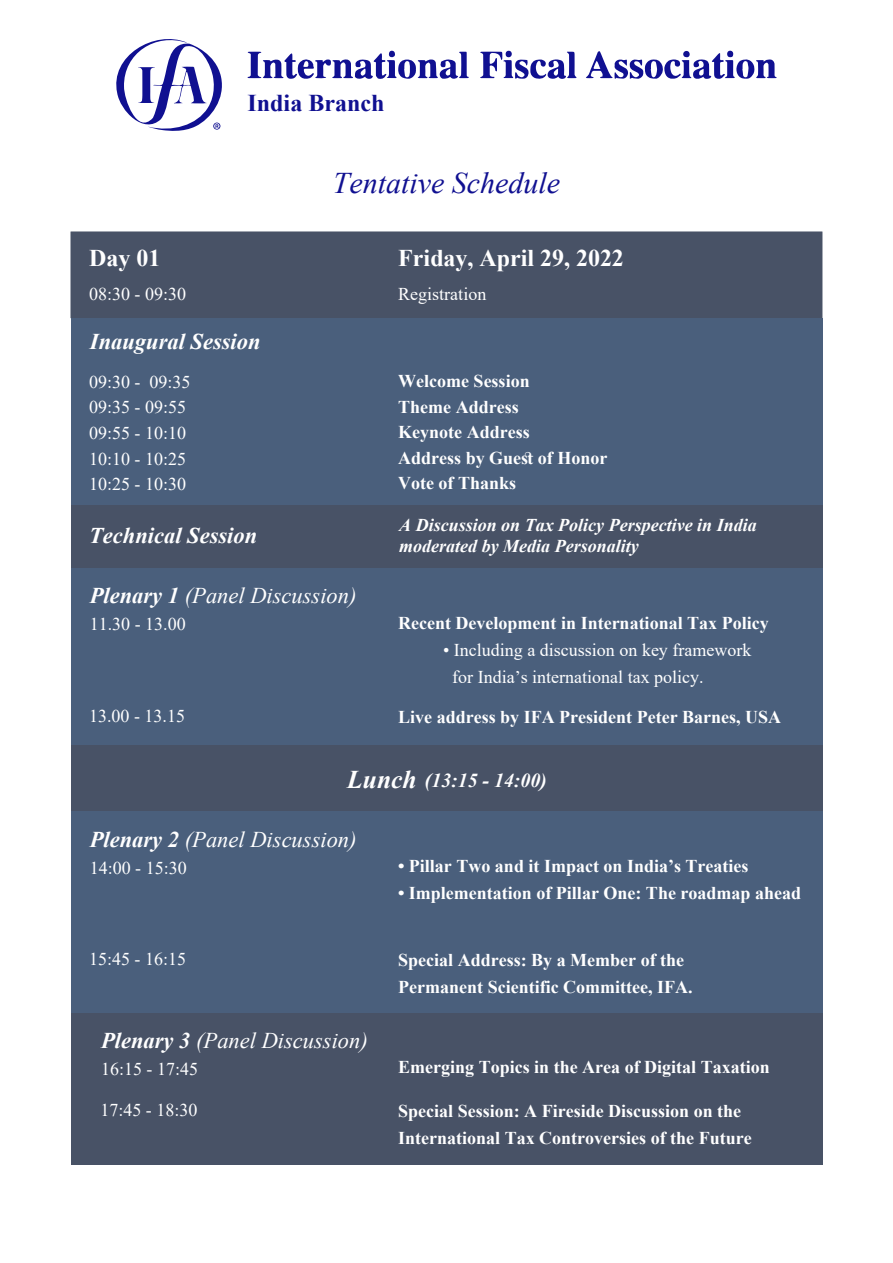
<style>
.page{position:relative;width:893px;height:1263px;background:#fff}
.page>*{position:absolute;margin:0;border:0;box-sizing:border-box;transform-origin:0 0}
.t1{font:italic 30px "Times New Roman";color:#101091}
.t2{font:700 24.15px "Times New Roman";color:#101091}
.t3{font:700 24px "Times New Roman";color:#fff}
.t4{font:italic 22.5px "Times New Roman";color:#fff}
.t5{font:italic 700 22.5px "Times New Roman";color:#fff}
.t6{font:italic 700 19.8px "Times New Roman";color:#fff}
.t7{font:700 18px/25.5px "Times New Roman";color:#fff}
.t8{font:18px/25.5px "Times New Roman";color:#fff}
.t9{font:italic 700 18px/21.6px "Times New Roman";color:#fff}
.s1{font-weight:700}
.s2{font-size:25.5px}
</style>
<div class="page">
<svg style="left:116px;top:39px;width:106px;height:92px"></svg>
<svg style="left:586px;top:50px;width:191px;height:29px"></svg>
<svg style="left:480px;top:50px;width:97px;height:29px"></svg>
<svg style="left:247px;top:51px;width:222px;height:28px"></svg>
<div style="left:71px;top:231px;width:751px;height:87px;background:#485266"></div>
<div style="left:71px;top:505px;width:751px;height:64px;background:#485266"></div>
<div style="left:71px;top:745px;width:751px;height:67px;background:#485266"></div>
<div style="left:71px;top:1012px;width:751px;height:152px;background:#485266"></div>
<div style="left:71px;top:318px;width:751px;height:187px;background:#4a5f7c"></div>
<div style="left:71px;top:569px;width:751px;height:176px;background:#4a5f7c"></div>
<div style="left:71px;top:811px;width:751px;height:202px;background:#4a5f7c"></div>
<h2 class="t2" style="left:247px;top:86px;width:139px">India Branch</h2>
<h3 class="t3" style="left:89px;top:241px;width:73px">Day 01</h3>
<p class="t8" style="left:89px;top:280px;width:99px">08:30 - 09:30</p>
<p class="t5" style="left:90px;top:326px;width:172px">Inaugural Session</p>
<p class="t8" style="left:89px;top:369px;width:103px">09:30 - 09:35<br>09:35 - 09:55<br>09:55 - 10:10<br>10:10 - 10:25<br>10:25 - 10:30</p>
<p class="t5" style="left:89px;top:519px;width:170px">Technical Session</p>
<h1 class="t1" style="left:333px;top:162px;width:229px">Tentative Schedule</h1>
<h3 class="t3" style="left:398px;top:241px;width:227px">Friday, April 29, 2022</h3>
<p class="t8" style="left:398px;top:280px;width:90px">Registration</p>
<p class="t7" style="left:398px;top:368px;width:211px">Welcome Session<br>Theme Address<br>Keynote Address<br>Address by Guest of Honor<br>Vote of Thanks</p>
<p class="t9" style="left:399px;top:513px;width:359px">A Discussion on Tax Policy Perspective in India moderated by Media Personality</p>
<p class="t4" style="left:90px;top:580px;width:268px"><span class="s1">Plenary 1</span> (Panel Discussion)</p>
<p class="t8" style="left:90px;top:611px;width:97px">11.30 - 13.00</p>
<p class="t7" style="left:398px;top:609px;width:372px">Recent Development in International Tax Policy</p>
<p class="t8" style="left:452px;top:635px;width:301px;line-height:27px;text-indent:-9px">• Including a discussion on key framework for India’s international tax policy.</p>
<p class="t7" style="left:398px;top:703px;width:384px">Live address by IFA President Peter Barnes, USA</p>
<p class="t8" style="left:89px;top:702px;width:97px">13.00 - 13.15</p>
<p class="t6" style="left:347px;top:767px;width:201px"><span class="s2">Lunch</span> (13:15 - 14:00)</p>
<p class="t4" style="left:90px;top:823px;width:268px"><span class="s1">Plenary 2</span> (Panel Discussion)</p>
<p class="t8" style="left:90px;top:854px;width:99px">14:00 - 15:30</p>
<p class="t7" style="left:398px;top:853px;width:352px">• Pillar Two and it Impact on India’s Treaties</p>
<p class="t7" style="left:398px;top:880px;width:404px">• Implementation of Pillar One: The roadmap ahead</p>
<p class="t8" style="left:89px;top:946px;width:99px">15:45 - 16:15</p>
<p class="t7" style="left:398px;top:946px;width:296px;line-height:27px">Special Address: By a Member of the<br>Permanent Scientific Committee, IFA.</p>
<p class="t4" style="left:101px;top:1025px;width:268px"><span class="s1">Plenary 3</span> (Panel Discussion)</p>
<p class="t8" style="left:101px;top:1055px;width:99px">16:15 - 17:45</p>
<p class="t7" style="left:398px;top:1054px;width:373px">Emerging Topics in the Area of Digital Taxation</p>
<p class="t7" style="left:398px;top:1097px;width:355px;line-height:27px">Special Session: A Fireside Discussion on the<br>International Tax Controversies of the Future</p>
<p class="t8" style="left:100px;top:1097px;width:99px">17:45 - 18:30</p>
</div>
